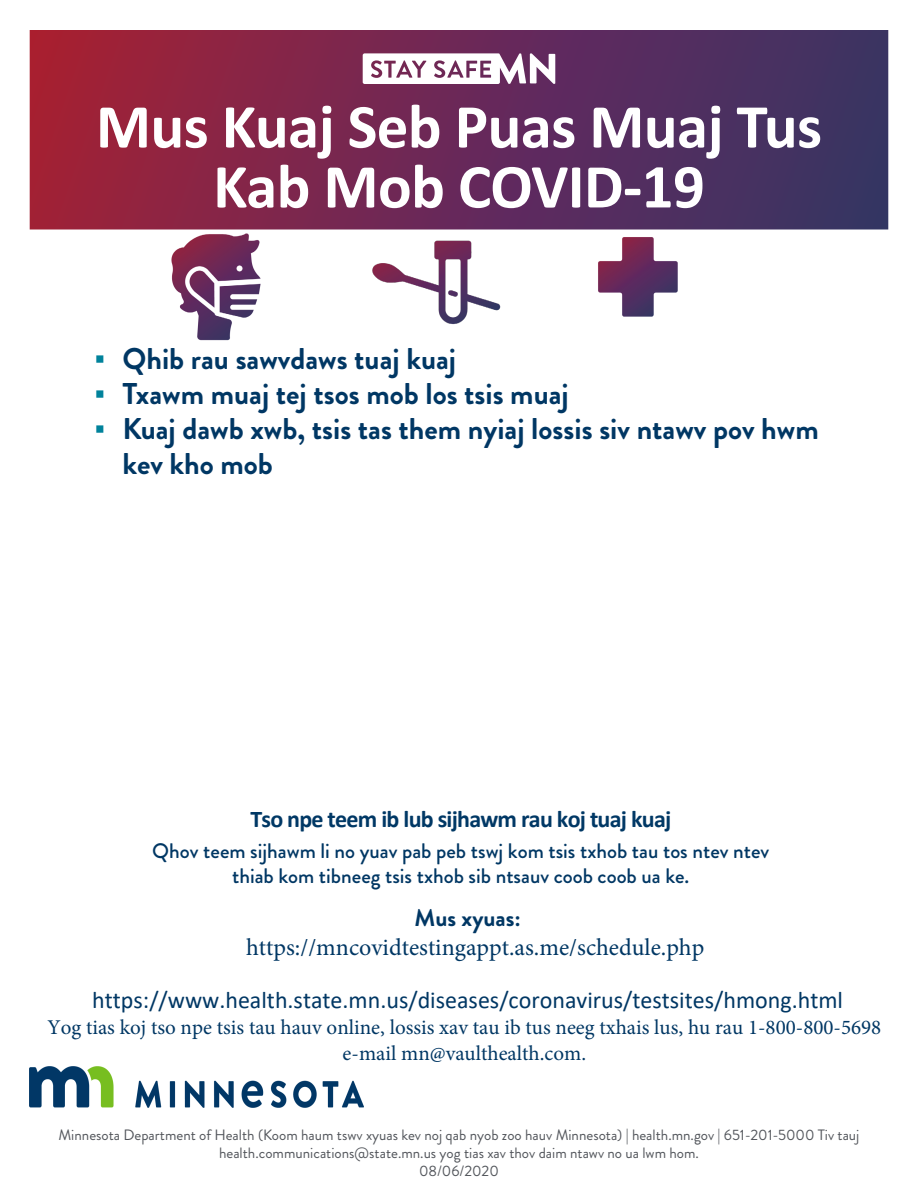
<style>
.page{position:relative;width:918px;height:1188px;background:#fff}
.page>*{position:absolute;margin:0;border:0;box-sizing:border-box;transform-origin:0 0}
.Title_H1{font:700 63px/60px "Calibri";letter-spacing:-.01em;color:#fff;text-align:center}
.t1{font:700 30px/35.1px "Brandon Grotesque";color:#003764}
.t2{font:24px "Calibri";color:#003764}
.t3{font:24px "Minion Pro";color:#003764}
.t4{font:700 24px "Calibri";letter-spacing:-.03em;color:#003865}
.t5{font:700 24px "Brandon Grotesque";color:#003764}
.t6{font:21px/25.2px "Minion Pro";color:#003764;text-align:center}
.t7{font:500 21px/25.2px "Brandon Grotesque";color:#003764;text-align:center}
.t8{font:15px/18px "Brandon Grotesque";color:#52555b;text-align:center}
.s1{font-family:"Calibri";font-weight:400;font-size:31.05px;color:#00829b}
</style>
<div class="page">
<svg style="left:30px;top:30px;width:858px;height:200px;background:#6c2a53"></svg>
<svg style="left:363px;top:53px;width:192px;height:31px"></svg>
<img style="left:171px;top:233px;width:90px;height:108px">
<img style="left:598px;top:237px;width:80px;height:80px">
<img style="left:372px;top:240px;width:128px;height:85px">
<img style="left:29px;top:1067px;width:335px;height:41px">
<h1 class="Title_H1" style="left:96px;top:96px;width:728px">Mus Kuaj Seb Puas Muaj Tus<br>Kab Mob COVID-19</h1>
<p class="t1" style="left:94px;top:341px;width:363px"><span class="s1">▪</span> Qhib rau sawvdaws tuaj kuaj</p>
<p class="t1" style="left:94px;top:376px;width:476px"><span class="s1">▪</span> Txawm muaj tej tsos mob los tsis muaj</p>
<p class="t1" style="left:122px;top:412px;width:698px;text-indent:-28px"><span class="s1">▪</span> Kuaj dawb xwb, tsis tas them nyiaj lossis siv ntawv pov hwm kev kho mob</p>
<p class="t4" style="left:250px;top:802px;width:422px">Tso npe teem ib lub sijhawm rau koj tuaj kuaj</p>
<p class="t7" style="left:152px;top:838px;width:619px">Qhov teem sijhawm li no yuav pab peb tswj kom tsis txhob tau tos ntev ntev thiab kom tibneeg tsis txhob sib ntsauv coob coob ua ke.</p>
<h3 class="t5" style="left:415px;top:901px;width:108px">Mus xyuas:</h3>
<h3 class="t3" style="left:246px;top:931px;width:460px">https://mncovidtestingappt.as.me/schedule.php</h3>
<h3 class="t2" style="left:92px;top:983px;width:752px">https://www.health.state.mn.us/diseases/coronavirus/testsites/hmong.html</h3>
<h3 class="t6" style="left:47px;top:1015px;width:835px">Yog tias koj tso npe tsis tau hauv online, lossis xav tau ib tus neeg txhais lus, hu rau 1-800-800-5698 e-mail mn@vaulthealth.com.</h3>
<p class="t8" style="left:59px;top:1126px;width:802px">Minnesota Department of Health (Koom haum tswv xyuas kev noj qab nyob zoo hauv Minnesota) | health.mn.gov | 651-201-5000 Tiv tauj health.communications@state.mn.us yog tias xav thov daim ntawv no ua lwm hom.<br>08/06/2020</p>
</div>
